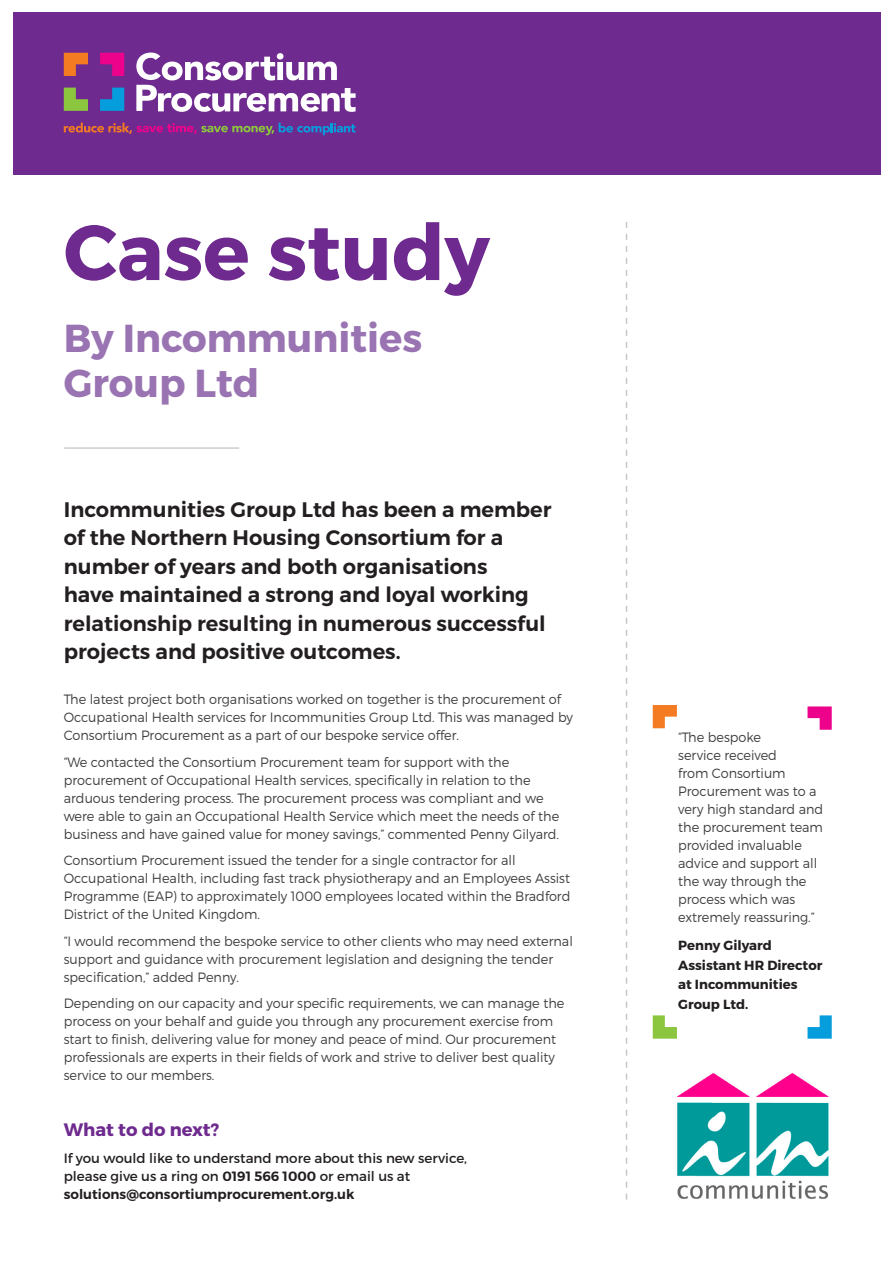
<style>
.page{position:relative;width:893px;height:1263px;background:#fff}
.page>*{position:absolute;margin:0;border:0;box-sizing:border-box;transform-origin:0 0}
.t1{font:700 78px "Montserrat";color:#6e2a8e}
.t2{font:700 39px/45px "Montserrat";color:#9a74b2}
.t3{font:600 21px/28.5px "Montserrat";color:#231f20}
.t4{font:700 18px "Montserrat";color:#6e2a8e}
.t5{font:300 13.5px/18px "Montserrat";color:#3e3e3f;scale:.95 1}
.t6{font:13.5px/18px "Montserrat";color:#231f20}
.t7{font:700 13.2px/19.5px "Montserrat";color:#231f20}
.s1{font-weight:600}
</style>
<div class="page">
<img style="left:677px;top:1072px;width:152px;height:127px">
<svg style="left:626px;top:222px;width:1px;height:977px"></svg>
<hr style="left:64px;top:447px;width:175px;height:2px;background:#cccdcf">
<div style="left:13px;top:13px;width:867px;height:162px;background:#6e2a8e"></div>
<svg style="left:64px;top:123px;width:292px;height:12px"></svg>
<svg style="left:64px;top:88px;width:24px;height:23px"></svg>
<svg style="left:100px;top:88px;width:24px;height:23px"></svg>
<svg style="left:100px;top:53px;width:24px;height:23px"></svg>
<svg style="left:64px;top:53px;width:24px;height:23px"></svg>
<svg style="left:136px;top:53px;width:220px;height:59px"></svg>
<svg style="left:653px;top:1015px;width:24px;height:24px"></svg>
<svg style="left:807px;top:1015px;width:25px;height:24px"></svg>
<svg style="left:807px;top:706px;width:25px;height:24px"></svg>
<svg style="left:653px;top:705px;width:24px;height:23px"></svg>
<p class="t1" style="left:64px;top:204px;width:427px">Case study</p>
<p class="t2" style="left:64px;top:316px;width:360px">By Incommunities<br>Group Ltd</p>
<p class="t3" style="left:64px;top:495px;width:489px">Incommunities Group Ltd has been a member of the Northern Housing Consortium for a number of years and both organisations<br>have maintained a strong and loyal working relationship resulting in numerous successful projects and positive outcomes.</p>
<p class="t5" style="left:64px;top:690px;width:537px">The latest project both organisations worked on together is the procurement of<br>Occupational Health services for Incommunities Group Ltd. This was managed by<br>Consortium Procurement as a part of our bespoke service offer.</p>
<p class="t5" style="left:64px;top:753px;width:523px">“We contacted the Consortium Procurement team for support with the procurement of Occupational Health services, specifically in relation to the arduous tendering process. The procurement process was compliant and we were able to gain an Occupational Health Service which meet the needs of the business and have gained value for money savings,” commented Penny Gilyard.</p>
<p class="t5" style="left:64px;top:851px;width:535px">Consortium Procurement issued the tender for a single contractor for all Occupational Health, including fast track physiotherapy and an Employees Assist Programme (EAP) to approximately 1000 employees located within the Bradford District of the United Kingdom.</p>
<p class="t5" style="left:64px;top:932px;width:537px">“I would recommend the bespoke service to other clients who may need external support and guidance with procurement legislation and designing the tender specification,” added Penny.</p>
<p class="t5" style="left:64px;top:994px;width:528px">Depending on our capacity and your specific requirements, we can manage the process on your behalf and guide you through any procurement exercise from start to finish, delivering value for money and peace of mind. Our procurement professionals are experts in their fields of work and strive to deliver best quality service to our members.</p>
<p class="t4" style="left:64px;top:1119px;width:157px">What to do next?</p>
<p class="t6" style="left:64px;top:1149px;width:405px">If you would like to understand more about this new service, please give us a ring on <span class="s1">0191 566 1000</span> or email us at <span class="s1">solutions@consortiumprocurement.org.uk</span></p>
<p class="t5" style="left:678px;top:728px;width:154px">“The bespoke<br>service received<br>from Consortium<br>Procurement was to a very high standard and the procurement team provided invaluable advice and support all the way through the process which was extremely reassuring.”</p>
<p class="t7" style="left:678px;top:936px;width:95px">Penny Gilyard</p>
<p class="t7" style="left:678px;top:956px;width:146px">Assistant HR Director at Incommunities<br>Group Ltd.</p>
</div>
